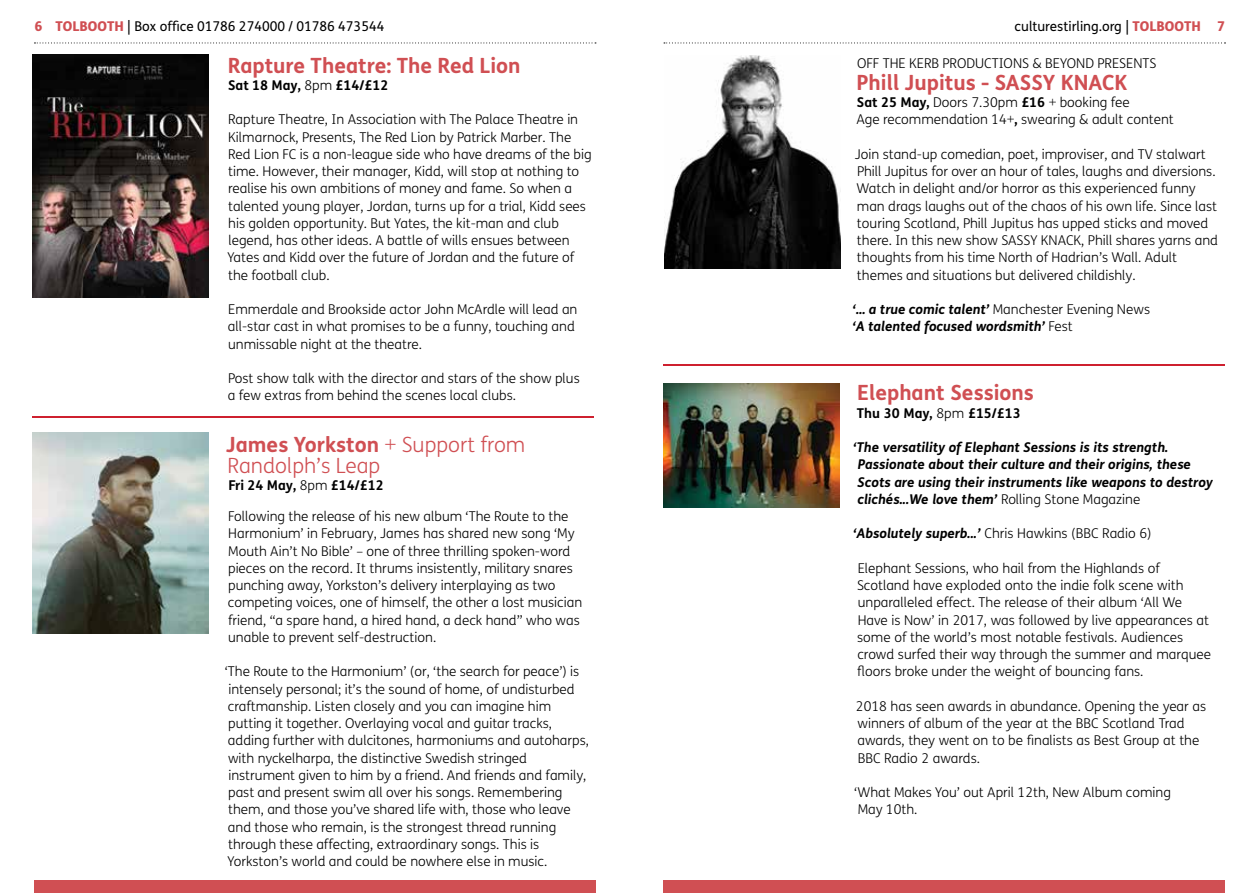
<style>
.page{position:relative;width:1259px;height:893px;background:#fff}
.page>*{position:absolute;margin:0;border:0;box-sizing:border-box;transform-origin:0 0}
.t1{font:700 21px "FS Me";color:#d04f53}
.t2{font:300 21px/21px "FS Me";color:#d04f53}
.t3{font:300 13.5px/17.2px "FS Me";color:#000}
.t4{font:italic 700 13.5px/17.2px "FS Me";color:#000}
.t5{font:13.5px "FS Me";color:#000}
.t6{font:700 13.5px "FS Me";color:#000}
.s1{font-weight:800;color:#d04f53}
.s2{font-weight:300}
.s3{font-weight:700}
.s4{font-weight:300;font-style:normal}
.s5{font-weight:700;font-style:italic}
</style>
<div class="page">
<svg style="left:34px;top:43px;width:562px;height:1px"></svg>
<div style="left:34px;top:880px;width:561px;height:13px;background:#d04f53"></div>
<div style="left:663px;top:880px;width:562px;height:13px;background:#d04f53"></div>
<svg style="left:664px;top:43px;width:561px;height:1px"></svg>
<hr style="left:33px;top:416px;width:561px;height:1px;background:#ce202f">
<img style="left:33px;top:55px;width:175px;height:242px">
<hr style="left:663px;top:365px;width:562px;height:1px;background:#ce202f">
<img style="left:33px;top:433px;width:175px;height:201px">
<img style="left:664px;top:56px;width:176px;height:212px">
<img style="left:663px;top:384px;width:176px;height:123px">
<p class="t5" style="left:34px;top:17px;width:351px"><span class="s1">6 TOLBOOTH</span> | Box office 01786 274000 / 01786 473544</p>
<p class="t5" style="left:1014px;top:17px;width:212px">culturestirling.org | <span class="s1">TOLBOOTH 7</span></p>
<h1 class="t1" style="left:228px;top:49px;width:294px">Rapture Theatre: The Red Lion</h1>
<p class="t6" style="left:228px;top:75px;width:162px">Sat 18 May, <span class="s2">8pm</span> £14/£12</p>
<p class="t3" style="left:227px;top:111px;width:366px">Rapture Theatre, In Association with The Palace Theatre in Kilmarnock, Presents, The Red Lion by Patrick Marber. The Red Lion FC is a non-league side who have dreams of the big time. However, their manager, Kidd, will stop at nothing to realise his own ambitions of money and fame. So when a talented young player, Jordan, turns up for a trial, Kidd sees his golden opportunity. But Yates, the kit-man and club legend, has other ideas. A battle of wills ensues between Yates and Kidd over the future of Jordan and the future of the football club.</p>
<p class="t3" style="left:228px;top:300px;width:351px">Emmerdale and Brookside actor John McArdle will lead an all-star cast in what promises to be a funny, touching and unmissable night at the theatre.</p>
<p class="t3" style="left:228px;top:369px;width:353px">Post show talk with the director and stars of the show plus a few extras from behind the scenes local clubs.</p>
<h1 class="t2" style="left:226px;top:434px;width:301px"><span class="s3">James Yorkston</span> + Support from<br>Randolph’s Leap</h1>
<p class="t6" style="left:228px;top:475px;width:157px">Fri 24 May, <span class="s2">8pm</span> £14/£12</p>
<p class="t3" style="left:228px;top:507px;width:356px">Following the release of his new album ‘The Route to the Harmonium’ in February, James has shared new song ‘My Mouth Ain’t No Bible’ – one of three thrilling spoken-word pieces on the record. It thrums insistently, military snares punching away, Yorkston’s delivery interplaying as two competing voices, one of himself, the other a lost musician friend, “a spare hand, a hired hand, a deck hand” who was unable to prevent self-destruction.</p>
<p class="t3" style="left:225px;top:663px;width:366px">‘The Route to the Harmonium’ (or, ‘the search for peace’) is intensely personal; it’s the sound of home, of undisturbed craftmanship. Listen closely and you can imagine him putting it together. Overlaying vocal and guitar tracks, adding further with dulcitones, harmoniums and autoharps, with nyckelharpa, the distinctive Swedish stringed instrument given to him by a friend. And friends and family, past and present swim all over his songs. Remembering them, and those you’ve shared life with, those who leave and those who remain, is the strongest thread running through these affecting, extraordinary songs. This is Yorkston’s world and could be nowhere else in music.</p>
<p class="t3" style="left:857px;top:55px;width:301px">OFF THE KERB PRODUCTIONS &amp; BEYOND PRESENTS</p>
<h1 class="t1" style="left:856px;top:66px;width:272px">Phill Jupitus - SASSY KNACK</h1>
<p class="t3" style="left:856px;top:93px;width:319px"><span class="s3">Sat 25 May,</span> Doors 7.30pm <span class="s3">£16</span> + booking fee<br>Age recommendation 14+<span class="s3">,</span> swearing &amp; adult content</p>
<p class="t3" style="left:855px;top:145px;width:364px">Join stand-up comedian, poet, improviser, and TV stalwart Phill Jupitus for over an hour of tales, laughs and diversions.<br>Watch in delight and/or horror as this experienced funny man drags laughs out of the chaos of his own life. Since last touring Scotland, Phill Jupitus has upped sticks and moved there. In this new show SASSY KNACK, Phill shares yarns and thoughts from his time North of Hadrian’s Wall. Adult themes and situations but delivered childishly.</p>
<p class="t4" style="left:852px;top:300px;width:299px">‘… a true comic talent’ <span class="s4">Manchester Evening News </span>‘A talented focused wordsmith’ <span class="s4">Fest</span></p>
<h1 class="t1" style="left:857px;top:377px;width:178px">Elephant Sessions</h1>
<p class="t6" style="left:857px;top:402px;width:165px">Thu 30 May, <span class="s2">8pm</span> £15/£13</p>
<p class="t4" style="left:857px;top:438px;width:357px;text-indent:-4px">‘The versatility of Elephant Sessions is its strength.<br>Passionate about their culture and their origins, these Scots are using their instruments like weapons to destroy clichés...We love them’ <span class="s4">Rolling Stone Magazine</span></p>
<p class="t3" style="left:853px;top:525px;width:300px"><span class="s5">‘Absolutely superb...’</span> Chris Hawkins (BBC Radio 6)</p>
<p class="t3" style="left:857px;top:559px;width:355px">Elephant Sessions, who hail from the Highlands of Scotland have exploded onto the indie folk scene with unparalleled effect. The release of their album ‘All We Have is Now’ in 2017, was followed by live appearances at some of the world’s most notable festivals. Audiences crowd surfed their way through the summer and marquee floors broke under the weight of bouncing fans.</p>
<p class="t3" style="left:856px;top:697px;width:352px">2018 has seen awards in abundance. Opening the year as winners of album of the year at the BBC Scotland Trad awards, they went on to be finalists as Best Group at the BBC Radio 2 awards.</p>
<p class="t3" style="left:854px;top:783px;width:318px">‘What Makes You’ out April 12th, New Album coming<br>May 10th.</p>
</div>
